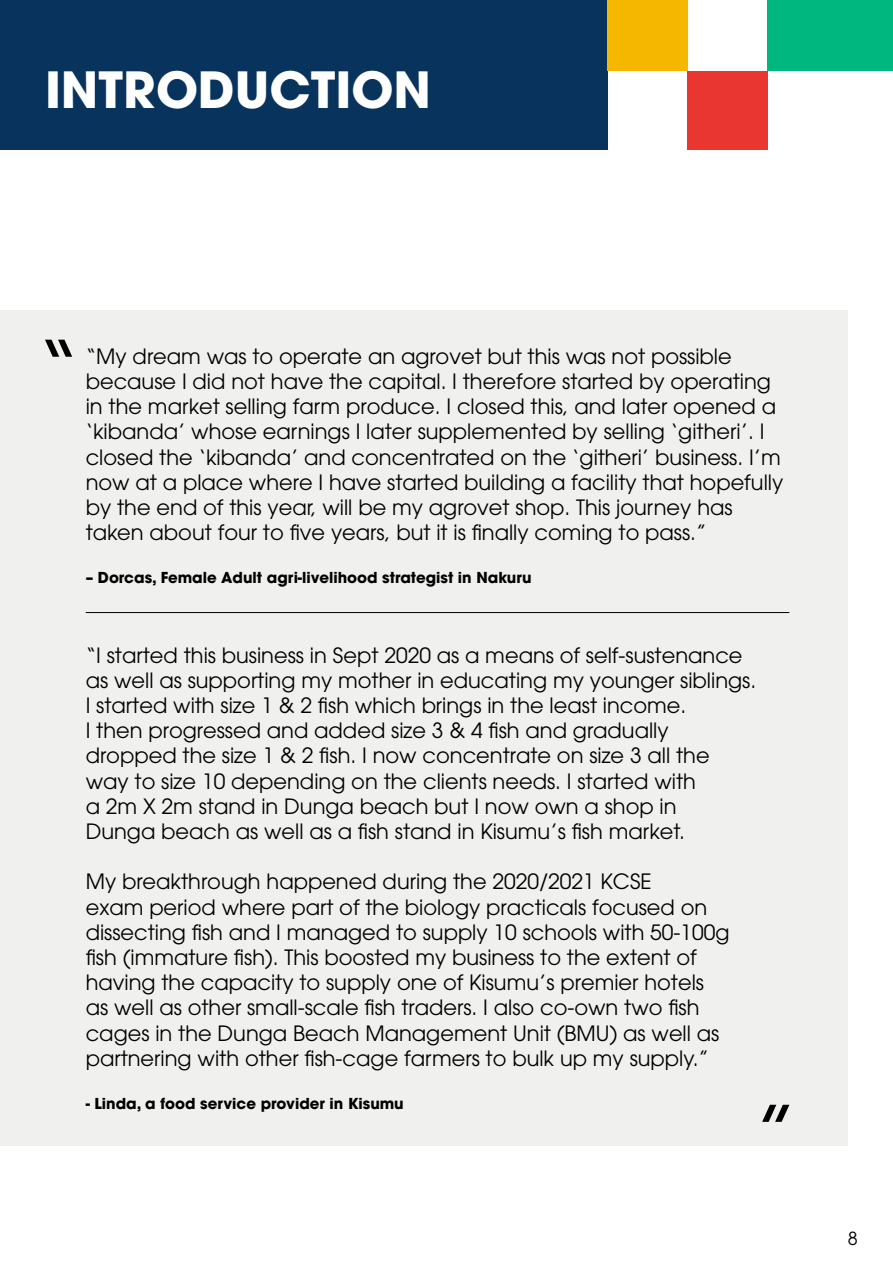
<style>
.page{position:relative;width:893px;height:1263px;background:#fff}
.page>*{position:absolute;margin:0;border:0;box-sizing:border-box;transform-origin:0 0}
.t1{font:700 49.5px "ITC Avant Garde Pro";color:#fff}
.t2{font:21px/25.2px "ITC Avant Garde Pro";color:#000}
.t3{font:18px "ITC Avant Garde Pro";color:#000}
.t4{font:700 15px "ITC Avant Garde Pro";color:#000}
</style>
<div class="page">
<div style="left:0;top:0;width:607px;height:150px;background:#08335c"></div>
<div style="left:607px;top:0;width:80px;height:71px;background:#f6b700"></div>
<div style="left:768px;top:0;width:125px;height:71px;background:#00b77f"></div>
<div style="left:687px;top:71px;width:80px;height:79px;background:#e93630"></div>
<div style="left:0;top:310px;width:848px;height:835px;background:#f0f1ef"></div>
<svg style="left:45px;top:340px;width:27px;height:17px"></svg>
<svg style="left:762px;top:1105px;width:27px;height:17px"></svg>
<hr style="left:86px;top:612px;width:703px;height:1px;background:#000">
<h1 class="t1" style="left:45px;top:56px;width:388px">INTRODUCTION</h1>
<p class="t2" style="left:86px;top:343px;width:699px">“My dream was to operate an agrovet but this was not possible because I did not have the capital. I therefore started by operating in the market selling farm produce. I closed this, and later opened a ‘kibanda’ whose earnings I later supplemented by selling ‘githeri’. I closed the ‘kibanda’ and concentrated on the ‘githeri’ business. I’m now at a place where I have started building a facility that hopefully by the end of this year, will be my agrovet shop. This journey has taken about four to five years, but it is finally coming to pass.”</p>
<p class="t4" style="left:86px;top:568px;width:447px">– Dorcas, Female Adult agri-livelihood strategist in Nakuru</p>
<p class="t2" style="left:86px;top:642px;width:672px">“I started this business in Sept 2020 as a means of self-sustenance as well as supporting my mother in educating my younger siblings.<br>I started with size 1 &amp; 2 fish which brings in the least income.<br>I then progressed and added size 3 &amp; 4 fish and gradually dropped the size 1 &amp; 2 fish. I now concentrate on size 3 all the way to size 10 depending on the clients needs. I started with<br>a 2m X 2m stand in Dunga beach but I now own a shop in<br>Dunga beach as well as a fish stand in Kisumu’s fish market.</p>
<p class="t2" style="left:86px;top:869px;width:645px">My breakthrough happened during the 2020/2021 KCSE<br>exam period where part of the biology practicals focused on dissecting fish and I managed to supply 10 schools with 50-100g fish (immature fish). This boosted my business to the extent of having the capacity to supply one of Kisumu’s premier hotels as well as other small-scale fish traders. I also co-own two fish cages in the Dunga Beach Management Unit (BMU) as well as partnering with other fish-cage farmers to bulk up my supply.”</p>
<p class="t4" style="left:86px;top:1093px;width:319px">- Linda, a food service provider in Kisumu</p>
<p class="t3" style="left:848px;top:1227px;width:11px">8</p>
</div>
